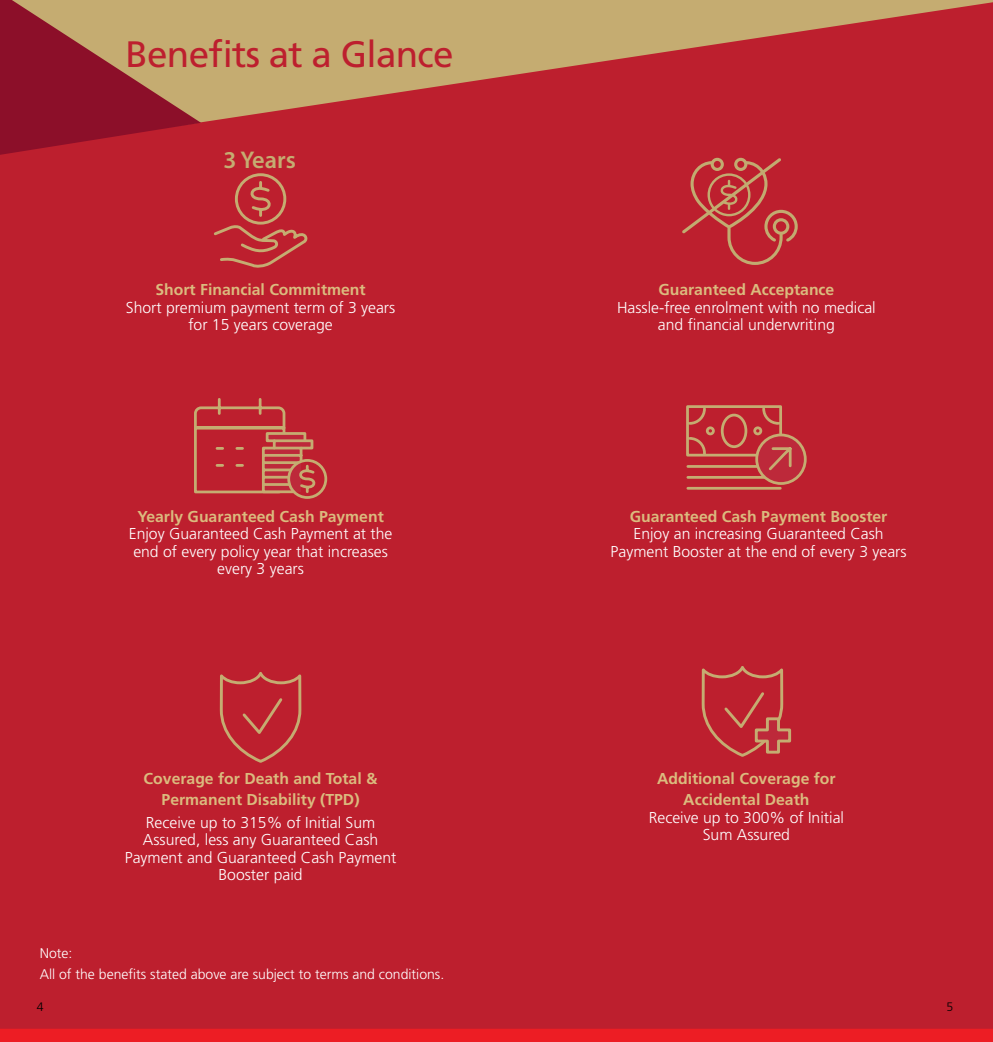
<style>
.page{position:relative;width:993px;height:1042px;background:#fff}
.page>*{position:absolute;margin:0;border:0;box-sizing:border-box;transform-origin:0 0}
.t1{font:36.75px "Frutiger LT Std";letter-spacing:-.02em;color:#bd1f2e}
.t2{font:600 24.32px "Myriad Pro";color:#c5ac71}
.t3{font:300 15.75px/17.5px "Frutiger LT Std";color:#fff;text-align:center}
.t4{font:700 15.75px/21px "Frutiger LT Std";color:#dbbb7e;text-align:center}
.t5{font:300 14px/21px "Frutiger LT Std";color:#fff}
.t6{font:300 12.25px "Frutiger LT Std";color:#000}
</style>
<div class="page">
<div style="left:0;top:1026px;width:992px;height:16px;background:#ed1d24"></div>
<div style="left:0;top:2px;width:992px;height:1027px;background:#bd1f2e"></div>
<svg style="left:192px;top:396px;width:136px;height:104px;background:#be3a3b"></svg>
<div style="left:756px;top:435px;width:49px;height:48px;background:#bd293a;border-radius:50%"></div>
<div style="left:755px;top:433px;width:51px;height:52px;border:3px solid #c5ac71;border-radius:50%"></div>
<svg style="left:684px;top:404px;width:109px;height:87px;background:#be423f"></svg>
<svg style="left:218px;top:666px;width:85px;height:99px;background:#bd3036"></svg>
<svg style="left:700px;top:660px;width:92px;height:99px;background:#be3438"></svg>
<svg style="left:211px;top:172px;width:97px;height:99px;background:#be3337"></svg>
<svg style="left:0;top:0;width:201px;height:155px;background:#a64b44"></svg>
<svg style="left:681px;top:158px;width:116px;height:107px;background:#bd3839"></svg>
<h1 class="t1" style="left:125px;top:32px;width:329px">Benefits at a Glance</h1>
<h2 class="t2" style="left:223px;top:144px;width:74px">3 Years</h2>
<p class="t4" style="left:155px;top:279px;width:212px">Short Financial Commitment</p>
<p class="t3" style="left:126px;top:298px;width:271px">Short premium payment term of 3 years for 15 years coverage</p>
<p class="t4" style="left:137px;top:506px;width:248px">Yearly Guaranteed Cash Payment</p>
<p class="t3" style="left:129px;top:525px;width:265px">Enjoy Guaranteed Cash Payment at the end of every policy year that increases every 3 years</p>
<p class="t4" style="left:144px;top:768px;width:235px">Coverage for Death and Total &amp;<br>Permanent Disability (TPD)</p>
<p class="t3" style="left:125px;top:814px;width:273px">Receive up to 315% of Initial Sum<br>Assured, less any Guaranteed Cash<br>Payment and Guaranteed Cash Payment<br>Booster paid</p>
<p class="t4" style="left:658px;top:279px;width:177px">Guaranteed Acceptance</p>
<p class="t3" style="left:617px;top:298px;width:260px">Hassle-free enrolment with no medical and financial underwriting</p>
<p class="t4" style="left:629px;top:506px;width:259px">Guaranteed Cash Payment Booster</p>
<p class="t3" style="left:610px;top:525px;width:297px">Enjoy an increasing Guaranteed Cash<br>Payment Booster at the end of every 3 years</p>
<p class="t4" style="left:656px;top:768px;width:180px">Additional Coverage for<br>Accidental Death</p>
<p class="t3" style="left:648px;top:809px;width:197px">Receive up to 300% of Initial<br>Sum Assured</p>
<p class="t5" style="left:40px;top:943px;width:406px">Note:<br>All of the benefits stated above are subject to terms and conditions.</p>
<p class="t6" style="left:37px;top:1000px;width:8px">4</p>
<p class="t6" style="left:946px;top:1000px;width:8px">5</p>
</div>
